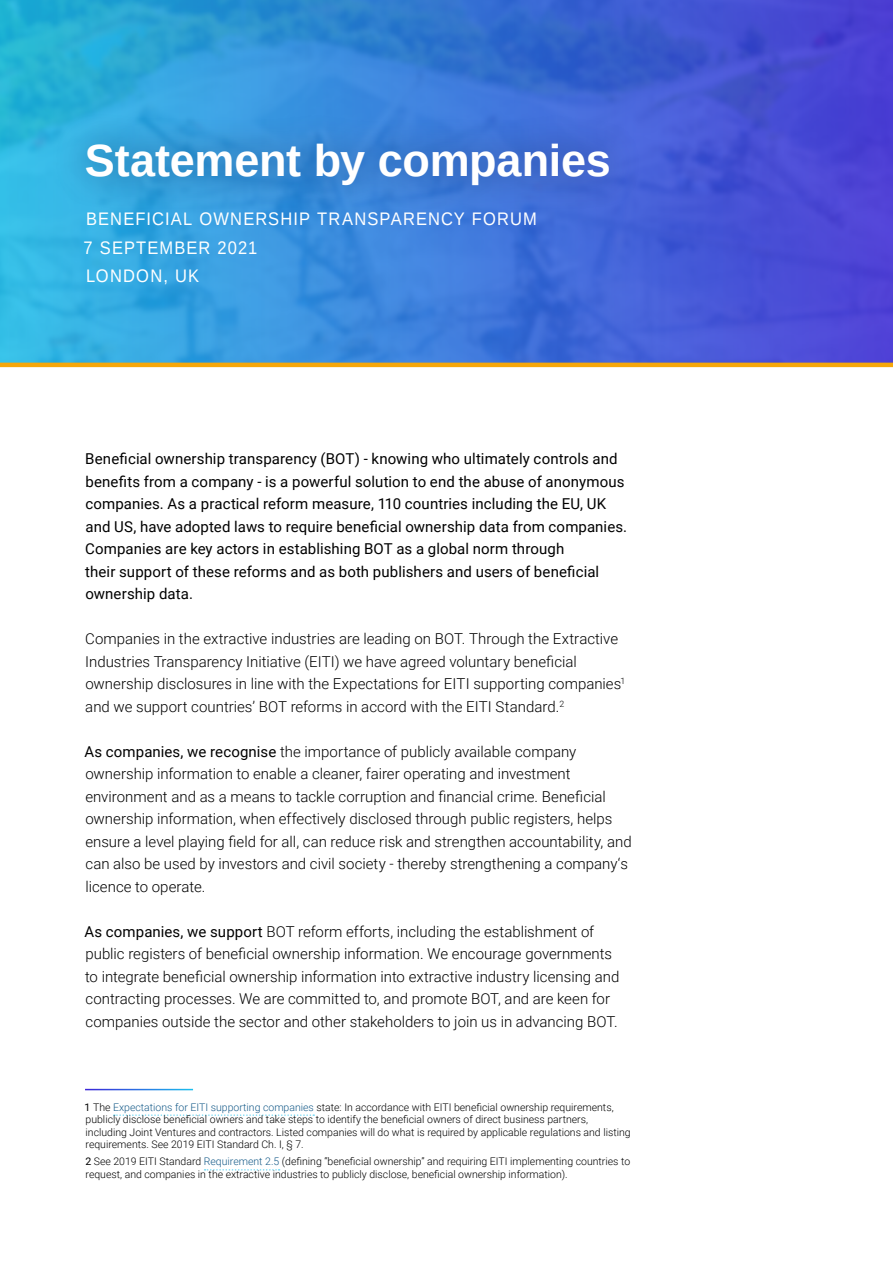
<style>
.page{position:relative;width:893px;height:1263px;background:#fff}
.page>*{position:absolute;margin:0;border:0;box-sizing:border-box;transform-origin:0 0}
.t1{font:700 45px "Arimo";letter-spacing:-.005em;color:#fff}
.t2{font:18.15px/28.3px "Arimo";letter-spacing:.07em;color:#fff;scale:.91 1}
.t3{font:300 15px/22.5px "Roboto";color:#000}
.t4{font:15px/22.5px "Roboto";letter-spacing:.005em;color:#000}
.t5{font:300 10.5px/12.6px "Roboto";color:#000}
.s1{font-weight:400}
.s2{color:#165b89}
</style>
<div class="page">
<svg style="left:114px;top:1114px;width:200px;height:2px"></svg>
<svg style="left:205px;top:1169px;width:75px;height:1px"></svg>
<svg style="left:0;top:0;width:893px;height:363px;background:#3c78d8"></svg>
<div style="left:51px;top:108px;width:594px;height:113px;background:#132856;opacity:.25"></div>
<hr style="left:0;top:363px;width:893px;height:4px;background:#f6a70a">
<h1 class="t1" style="left:85px;top:129px;width:528px">Statement by companies</h1>
<p class="t2" style="left:84px;top:205px;width:500px">BENEFICIAL OWNERSHIP TRANSPARENCY FORUM<br>7 SEPTEMBER 2021<br>LONDON, UK</p>
<p class="t4" style="left:85px;top:447px;width:543px">Beneficial ownership transparency (BOT) - knowing who ultimately controls and benefits from a company - is a powerful solution to end the abuse of anonymous companies. As a practical reform measure, 110 countries including the EU, UK and US, have adopted laws to require beneficial ownership data from companies.<br>Companies are key actors in establishing BOT as a global norm through<br>their support of these reforms and as both publishers and users of beneficial ownership data.</p>
<p class="t3" style="left:85px;top:627px;width:542px">Companies in the extractive industries are leading on BOT. Through the Extractive Industries Transparency Initiative (EITI) we have agreed voluntary beneficial ownership disclosures in line with the Expectations for EITI supporting companies<sup>1 </sup>and we support countries’ BOT reforms in accord with the EITI Standard.<sup>2</sup></p>
<p class="t3" style="left:85px;top:739px;width:549px"><span class="s1">As companies, we recognise</span> the importance of publicly available company ownership information to enable a cleaner, fairer operating and investment environment and as a means to tackle corruption and financial crime. Beneficial ownership information, when effectively disclosed through public registers, helps ensure a level playing field for all, can reduce risk and strengthen accountability, and can also be used by investors and civil society - thereby strengthening a company‘s licence to operate.</p>
<p class="t3" style="left:85px;top:919px;width:536px"><span class="s1">As companies, we support</span> BOT reform efforts, including the establishment of public registers of beneficial ownership information. We encourage governments to integrate beneficial ownership information into extractive industry licensing and contracting processes. We are committed to, and promote BOT, and are keen for companies outside the sector and other stakeholders to join us in advancing BOT.</p>
<p class="t5" style="left:85px;top:1100px;width:548px"><span class="s1">1</span> The <span class="s2">Expectations for EITI supporting companies</span> state: In accordance with EITI beneficial ownership requirements, publicly disclose beneficial owners and take steps to identify the beneficial owners of direct business partners, including Joint Ventures and contractors. Listed companies will do what is required by applicable regulations and listing requirements. See 2019 EITI Standard Ch. I, § 7.</p>
<p class="t5" style="left:85px;top:1155px;width:546px"><span class="s1">2</span> See 2019 EITI Standard <span class="s2">Requirement 2.5</span> (defining “beneficial ownership” and requiring EITI implementing countries to request, and companies in the extractive industries to publicly disclose, beneficial ownership information).</p>
</div>
